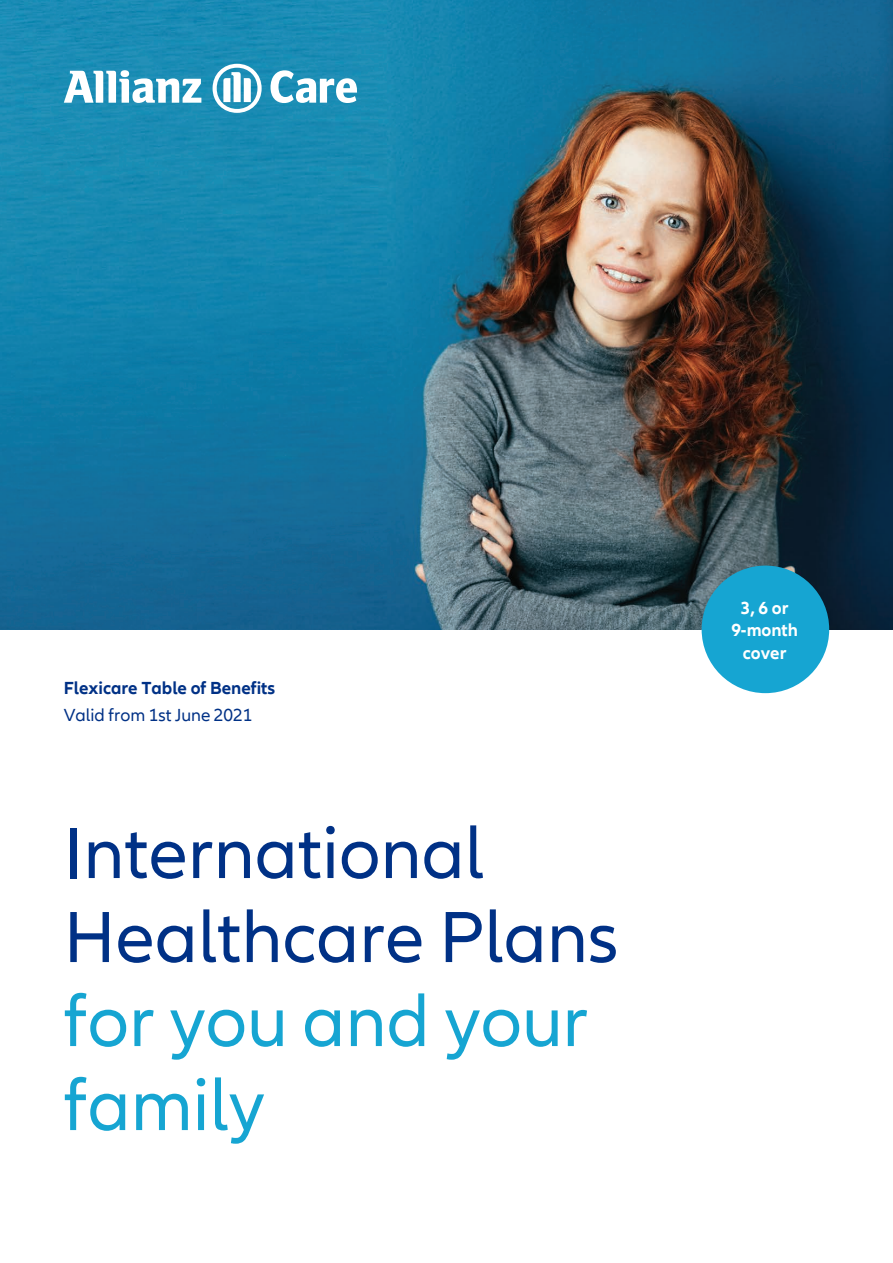
<style>
.page{position:relative;width:893px;height:1263px;background:#fff}
.page>*{position:absolute;margin:0;border:0;box-sizing:border-box;transform-origin:0 0}
.Headline__Type_4__1{font:75px/84px "Allianz Neo";color:#003186}
.Headline__Type_4__1-2{font:75px/84px "Allianz Neo";color:#16a5d2}
.Product_name__Type_8{font:700 18px "Allianz Neo";color:#003186}
.Subhead__Type_8__1{font:18px "Allianz Neo";color:#003186}
.Subhead__Type_8__1-2{font:700 18px/22.5px "Allianz Neo";color:#fff;text-align:center}
</style>
<div class="page">
<img style="left:0;top:0;width:893px;height:629px">
<svg style="left:64px;top:70px;width:137px;height:33px"></svg>
<svg style="left:213px;top:64px;width:49px;height:49px"></svg>
<svg style="left:270px;top:70px;width:87px;height:33px"></svg>
<div style="left:702px;top:566px;width:127px;height:127px;background:#16a5d2;border-radius:50%"></div>
<p class="Product_name__Type_8" style="left:64px;top:678px;width:213px">Flexicare Table of Benefits</p>
<p class="Subhead__Type_8__1" style="left:64px;top:705px;width:190px">Valid from 1st June 2021</p>
<p class="Headline__Type_4__1" style="left:64px;top:813px;width:556px">International<br>Healthcare Plans</p>
<p class="Headline__Type_4__1-2" style="left:64px;top:981px;width:526px">for you and your family</p>
<p class="Subhead__Type_8__1-2" style="left:731px;top:597px;width:68px">3, 6 or<br>9-month cover</p>
</div>
